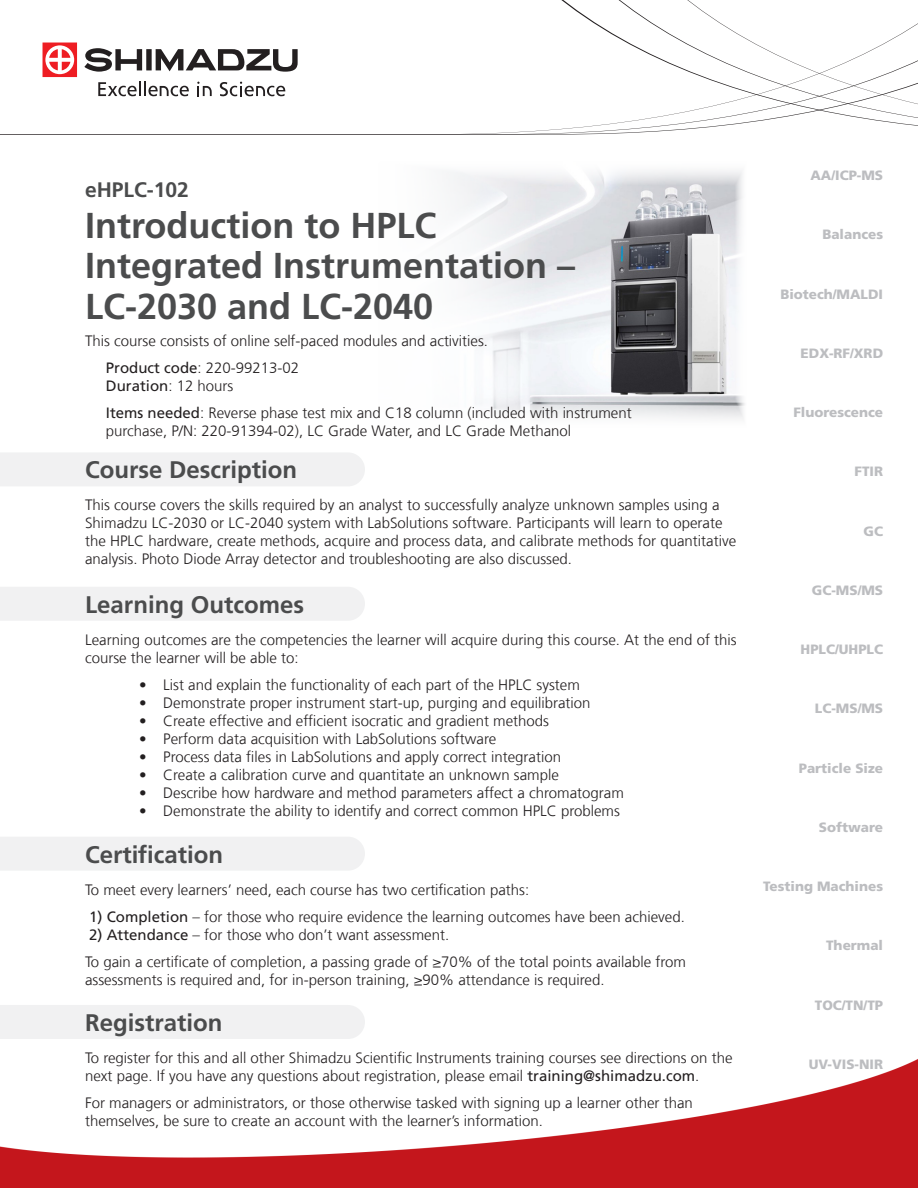
<style>
.page{position:relative;width:918px;height:1188px;background:#fff}
.page>*{position:absolute;margin:0;border:0;box-sizing:border-box;transform-origin:0 0}
.t1{font:700 36px/40.5px "Frutiger LT Com";color:#4b4c4d}
.t2{font:700 24px "Frutiger LT Com";color:#4b4c4d}
.t3{font:700 21px "Frutiger LT Com";color:#4b4c4d}
.t4{font:300 15px/18px "Frutiger LT Com";color:#231f20}
.t5{font:15px "Frutiger LT Com";color:#231f20}
.t6{font:900 13.5px "Frutiger LT Com";color:#bcbdc0}
.s1{font-weight:400}
.s2{font-weight:300}
</style>
<div class="page">
<img style="left:448px;top:171px;width:297px;height:248px">
<img style="left:0;top:1059px;width:918px;height:129px">
<svg style="left:0;top:42px;width:442px;height:93px"></svg>
<svg style="left:568px;top:0;width:350px;height:135px"></svg>
<svg style="left:43px;top:43px;width:34px;height:34px"></svg>
<svg style="left:84px;top:48px;width:58px;height:24px"></svg>
<div style="left:146px;top:49px;width:6px;height:21px;background:#231f20"></div>
<svg style="left:156px;top:49px;width:142px;height:23px"></svg>
<svg style="left:98px;top:81px;width:91px;height:15px"></svg>
<svg style="left:197px;top:82px;width:15px;height:14px"></svg>
<svg style="left:220px;top:82px;width:65px;height:14px"></svg>
<div style="left:0;top:453px;width:365px;height:33px;background:#f1f1f2"></div>
<div style="left:0;top:587px;width:365px;height:34px;background:#f1f1f2"></div>
<div style="left:0;top:837px;width:365px;height:33px;background:#f1f1f2"></div>
<div style="left:0;top:1005px;width:365px;height:34px;background:#f1f1f2"></div>
<p class="t3" style="left:85px;top:177px;width:105px">eHPLC-102</p>
<p class="t1" style="left:85px;top:205px;width:492px">Introduction to HPLC<br>Integrated Instrumentation –<br>LC-2030 and LC-2040</p>
<p class="t4" style="left:85px;top:332px;width:405px">This course consists of online self-paced modules and activities.</p>
<p class="t4" style="left:106px;top:359px;width:195px"><span class="s1">Product code</span>: 220-99213-02</p>
<p class="t5" style="left:106px;top:377px;width:129px">Duration<span class="s2">: 12 hours</span></p>
<p class="t4" style="left:106px;top:404px;width:527px"><span class="s1">Items needed</span>: Reverse phase test mix and C18 column (included with instrument</p>
<p class="t4" style="left:106px;top:422px;width:467px">purchase, P/N: 220-91394-02), LC Grade Water, and LC Grade Methanol</p>
<p class="t2" style="left:85px;top:456px;width:213px">Course Description</p>
<p class="t4" style="left:85px;top:496px;width:636px">This course covers the skills required by an analyst to successfully analyze unknown samples using a</p>
<p class="t4" style="left:85px;top:514px;width:653px">Shimadzu LC-2030 or LC-2040 system with LabSolutions software. Participants will learn to operate the HPLC hardware, create methods, acquire and process data, and calibrate methods for quantitative</p>
<p class="t4" style="left:85px;top:550px;width:489px">analysis. Photo Diode Array detector and troubleshooting are also discussed.</p>
<p class="t2" style="left:85px;top:590px;width:221px">Learning Outcomes</p>
<p class="t4" style="left:85px;top:631px;width:653px">Learning outcomes are the competencies the learner will acquire during this course. At the end of this course the learner will be able to:</p>
<p class="t4" style="left:139px;top:676px;width:442px">• List and explain the functionality of each part of the HPLC system</p>
<p class="t4" style="left:139px;top:694px;width:453px">• Demonstrate proper instrument start-up, purging and equilibration</p>
<p class="t4" style="left:139px;top:712px;width:412px">• Create effective and efficient isocratic and gradient methods</p>
<p class="t4" style="left:139px;top:730px;width:359px">• Perform data acquisition with LabSolutions software</p>
<p class="t4" style="left:139px;top:748px;width:424px">• Process data files in LabSolutions and apply correct integration</p>
<p class="t4" style="left:139px;top:766px;width:421px">• Create a calibration curve and quantitate an unknown sample</p>
<p class="t4" style="left:139px;top:784px;width:486px">• Describe how hardware and method parameters affect a chromatogram</p>
<p class="t4" style="left:139px;top:802px;width:482px">• Demonstrate the ability to identify and correct common HPLC problems</p>
<p class="t2" style="left:85px;top:840px;width:140px">Certification</p>
<p class="t4" style="left:85px;top:881px;width:446px">To meet every learners’ need, each course has two certification paths:</p>
<p class="t4" style="left:89px;top:908px;width:597px"><span class="s1">1) Completion</span> – for those who require evidence the learning outcomes have been achieved.</p>
<p class="t4" style="left:89px;top:926px;width:362px"><span class="s1">2) Attendance</span> – for those who don’t want assessment.</p>
<p class="t4" style="left:85px;top:953px;width:602px">To gain a certificate of completion, a passing grade of ≥70% of the total points available from assessments is required and, for in-person training, ≥90% attendance is required.</p>
<p class="t2" style="left:85px;top:1009px;width:139px">Registration</p>
<p class="t4" style="left:85px;top:1049px;width:649px">To register for this and all other Shimadzu Scientific Instruments training courses see directions on the next page. If you have any questions about registration, please email <span class="s1">training@shimadzu.com</span>.</p>
<p class="t4" style="left:85px;top:1094px;width:609px">For managers or administrators, or those otherwise tasked with signing up a learner other than themselves, be sure to create an account with the learner’s information.</p>
<p class="t6" style="left:810px;top:167px;width:74px">AA/ICP-MS</p>
<p class="t6" style="left:822px;top:227px;width:62px">Balances</p>
<p class="t6" style="left:780px;top:286px;width:104px">Biotech/MALDI</p>
<p class="t6" style="left:801px;top:345px;width:84px">EDX-RF/XRD</p>
<p class="t6" style="left:793px;top:404px;width:91px">Fluorescence</p>
<p class="t6" style="left:855px;top:464px;width:30px">FTIR</p>
<p class="t6" style="left:864px;top:523px;width:21px">GC</p>
<p class="t6" style="left:812px;top:582px;width:73px">GC-MS/MS</p>
<p class="t6" style="left:801px;top:641px;width:84px">HPLC/UHPLC</p>
<p class="t6" style="left:815px;top:701px;width:70px">LC-MS/MS</p>
<p class="t6" style="left:799px;top:760px;width:86px">Particle Size</p>
<p class="t6" style="left:819px;top:819px;width:66px">Software</p>
<p class="t6" style="left:763px;top:878px;width:121px">Testing Machines</p>
<p class="t6" style="left:826px;top:938px;width:59px">Thermal</p>
<p class="t6" style="left:815px;top:997px;width:70px">TOC/TN/TP</p>
<p class="t6" style="left:809px;top:1056px;width:76px">UV-VIS-NIR</p>
</div>
